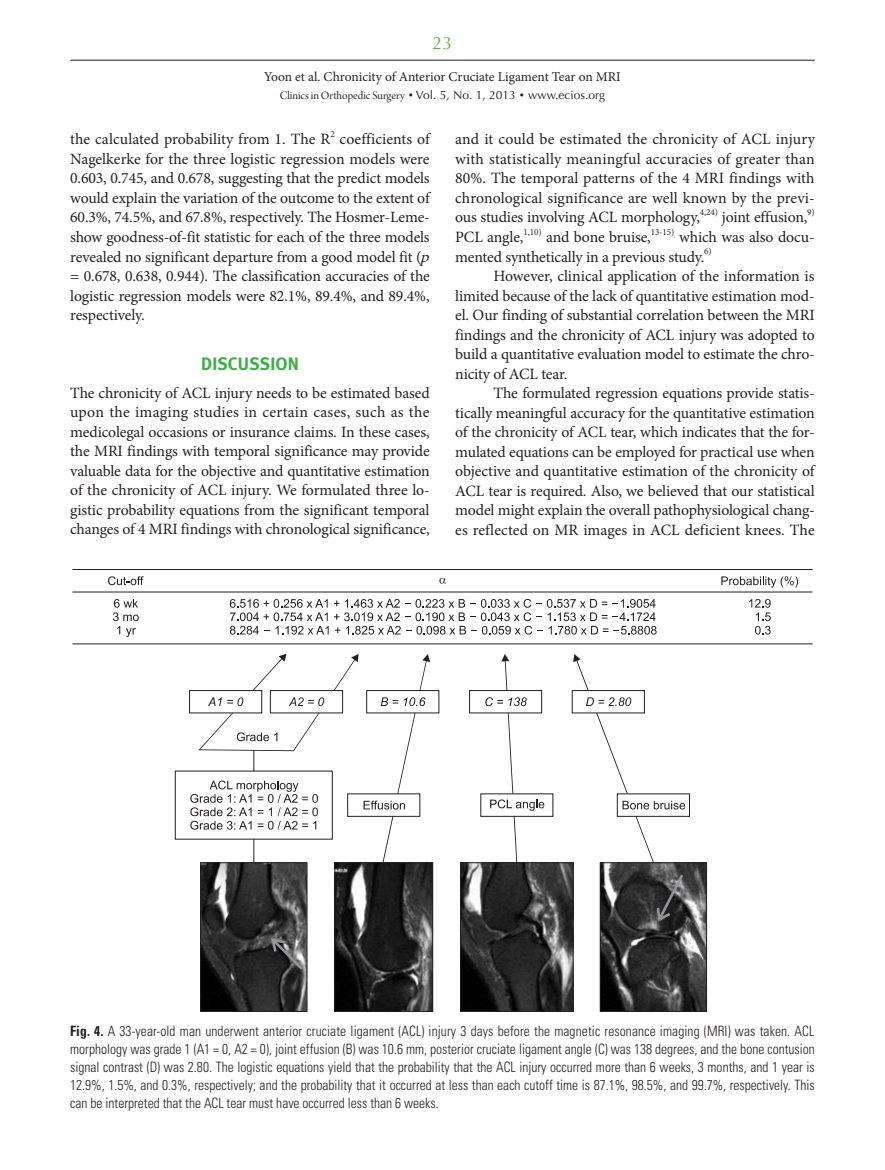
<style>
.page{position:relative;width:885px;height:1170px;background:#fff}
.page>*{position:absolute;margin:0;border:0;box-sizing:border-box;transform-origin:0 0}
.서론{font:700 18px "Meta Plus";letter-spacing:-.01em;color:#40ae49}
.t1{font:18px "Optima LT Std";color:#63b445}
.본문{font:15.75px/19.5px "Minion Pro";letter-spacing:-.01em;color:#231f20;text-align:justify}
.본문-첫문단{font:15.75px/19.5px "Minion Pro";letter-spacing:-.01em;color:#231f20;text-align:justify}
.그림설명{font:300 condensed 14.25px/18px "Univers";color:#231f20;text-align:justify;scale:.95 1}
.t2{font:13.5px "Minion Pro";color:#231f20}
.t3{font:12px "Optima LT Std";color:#231f20}
.본문-첫문단-2{font:9.15px "Minion Pro";letter-spacing:-.01em;color:#231f20}
.본문-2{font:9.15px "Minion Pro";color:#231f20}
.s1{font-family:"Arno Pro Display"}
.s2{font-size:9px}
.s3{font-style:italic}
.s4{font-weight:700}
</style>
<div class="page">
<hr style="left:70px;top:60px;width:744px;height:1px;background:#231f20">
<svg style="left:108px;top:576px;width:36px;height:9px"></svg>
<svg style="left:721px;top:576px;width:77px;height:11px"></svg>
<svg style="left:113px;top:599px;width:26px;height:38px"></svg>
<svg style="left:230px;top:599px;width:98px;height:35px"></svg>
<svg style="left:334px;top:599px;width:322px;height:35px"></svg>
<svg style="left:749px;top:599px;width:21px;height:35px"></svg>
<svg style="left:439px;top:578px;width:7px;height:5px"></svg>
<div style="left:189px;top:690px;width:73px;height:23px;background:#2e2a2b"></div>
<div style="left:175px;top:770px;width:158px;height:69px;background:#fff;border:1px solid #231f20"></div>
<img style="left:685px;top:864px;width:19px;height:145px">
<div style="left:600px;top:862px;width:106px;height:149px;border:1px solid #231f20"></div>
<svg style="left:190px;top:653px;width:495px;height:358px"></svg>
<div style="left:200px;top:862px;width:107px;height:149px;border:1px solid #231f20"></div>
<hr style="left:72px;top:569px;width:740px;height:1px;background:#231f20">
<hr style="left:72px;top:591px;width:740px;height:1px;background:#231f20">
<hr style="left:72px;top:643px;width:740px;height:1px;background:#231f20">
<p class="t1" style="left:432px;top:32px;width:22px">23</p>
<p class="t2" style="left:264px;top:68px;width:358px">Yoon et al. Chronicity of Anterior Cruciate Ligament Tear on MRI</p>
<p class="t3" style="left:280px;top:88px;width:327px"><span class="s1">Clinics in Orthopedic Surgery</span> <span class="s2">•</span> Vol. 5, No. 1, 2013 <span class="s2">•</span> www.ecios.org</p>
<p class="본문" style="left:70px;top:130px;width:261px">the calculated probability from 1. The R</p>
<p class="본문-2" style="left:330px;top:128px;width:6px">2</p>
<p class="본문" style="left:70px;top:130px;width:365px;text-align:left;text-indent:269px">coefficients of Nagelkerke for the three logistic regression models were 0.603, 0.745, and 0.678, suggesting that the predict models would explain the variation of the outcome to the extent of 60.3%, 74.5%, and 67.8%, respectively. The Hosmer-Leme&shy;show goodness-of-fit statistic for each of the three models revealed no significant departure from a good model fit (<span class="s3">p </span>= 0.678, 0.638, 0.944). The classification accuracies of the logistic regression models were 82.1%, 89.4%, and 89.4%, respectively.</p>
<p class="서론" style="left:201px;top:353px;width:100px">DISCUSSION</p>
<p class="본문-첫문단" style="left:70px;top:383px;width:361px">The chronicity of ACL injury needs to be estimated based upon the imaging studies in certain cases, such as the medicolegal occasions or insurance claims. In these cases, the MRI findings with temporal significance may provide valuable data for the objective and quantitative estimation of the chronicity of ACL injury. We formulated three lo&shy;gistic probability equations from the significant temporal changes of 4 MRI findings with chronological significance,</p>
<p class="본문-첫문단" style="left:455px;top:130px;width:361px">and it could be estimated the chronicity of ACL injury with statistically meaningful accuracies of greater than 80%. The temporal patterns of the 4 MRI findings with chronological significance are well known by the previ&shy;ous studies involving ACL morphology,</p>
<p class="본문-첫문단-2" style="left:699px;top:206px;width:20px">4,24)</p>
<p class="본문-첫문단" style="left:721px;top:208px;width:87px">joint effusion,</p>
<p class="본문-첫문단-2" style="left:807px;top:206px;width:9px">9)</p>
<p class="본문-첫문단" style="left:455px;top:227px;width:70px">PCL angle,</p>
<p class="본문-첫문단-2" style="left:523px;top:225px;width:20px">1,10)</p>
<p class="본문-첫문단" style="left:546px;top:227px;width:106px">and bone bruise,</p>
<p class="본문-첫문단-2" style="left:650px;top:225px;width:25px">13-15)</p>
<p class="본문-첫문단" style="left:455px;top:227px;width:361px;text-indent:224px">which was also docu&shy;mented synthetically in a previous study.</p>
<p class="본문-첫문단-2" style="left:704px;top:245px;width:9px">6)</p>
<p class="본문" style="left:455px;top:266px;width:361px;text-indent:38px">However, clinical application of the information is limited because of the lack of quantitative estimation mod&shy;el. Our finding of substantial correlation between the MRI findings and the chronicity of ACL injury was adopted to build a quantitative evaluation model to estimate the chro&shy;nicity of ACL tear.</p>
<p class="본문" style="left:455px;top:383px;width:361px;text-indent:38px">The formulated regression equations provide statis&shy;tically meaningful accuracy for the quantitative estimation of the chronicity of ACL tear, which indicates that the for&shy;mulated equations can be employed for practical use when objective and quantitative estimation of the chronicity of ACL tear is required. Also, we believed that our statistical model might explain the overall pathophysiological chang&shy;es reflected on MR images in ACL deficient knees. The</p>
<p class="그림설명" style="left:70px;top:1022px;width:785px"><span class="s4">Fig. 4.</span> A 33-year-old man underwent anterior cruciate ligament (ACL) injury 3 days before the magnetic resonance imaging (MRI) was taken. ACL morphology was grade 1 (A1 = 0, A2 = 0), joint effusion (B) was 10.6 mm, posterior cruciate ligament angle (C) was 138 degrees, and the bone contusion signal contrast (D) was 2.80. The logistic equations yield that the probability that the ACL injury occurred more than 6 weeks, 3 months, and 1 year is 12.9%, 1.5%, and 0.3%, respectively; and the probability that it occurred at less than each cutoff time is 87.1%, 98.5%, and 99.7%, respectively. This can be interpreted that the ACL tear must have occurred less than 6 weeks.</p>
</div>
